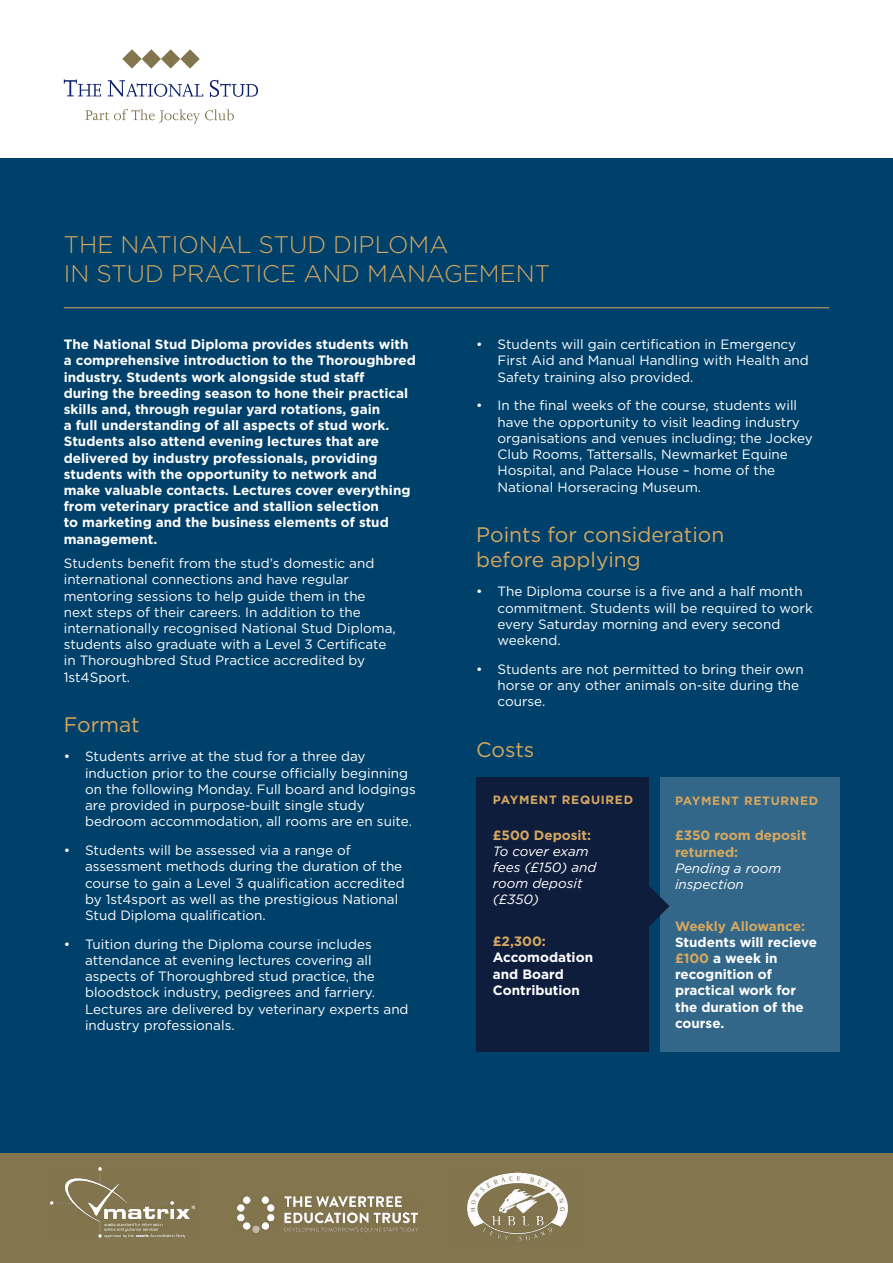
<style>
.page{position:relative;width:893px;height:1263px;background:#fff}
.page>*{position:absolute;margin:0;border:0;box-sizing:border-box;transform-origin:0 0}
.t1{font:300 24px/28.8px "Gotham";color:#d6a85f}
.t2{font:21px/25.2px "Gotham";color:#d6a85f}
.t3{font:13.5px/16.2px "Gotham";color:#fff}
.t4{font:700 13.5px/16.2px "Gotham";color:#fff}
.t5{font:italic 13.5px/16.2px "Gotham";color:#fff}
.t6{font:700 13.5px/16.2px "Gotham";color:#d6a85f}
.t7{font:700 12px "Gotham";letter-spacing:.06em;color:#d6a85f}
.s1{color:#d6a85f}
</style>
<div class="page">
<div style="left:0;top:158px;width:893px;height:995px;background:#00416b"></div>
<div style="left:0;top:1153px;width:893px;height:110px;background:#83754e"></div>
<svg style="left:122px;top:49px;width:78px;height:20px"></svg>
<svg style="left:64px;top:79px;width:37px;height:17px"></svg>
<svg style="left:108px;top:80px;width:95px;height:17px"></svg>
<svg style="left:210px;top:80px;width:48px;height:17px"></svg>
<svg style="left:85px;top:109px;width:149px;height:15px"></svg>
<hr style="left:64px;top:307px;width:765px;height:1px;background:#d6a85f">
<img style="left:50px;top:1168px;width:145px;height:69px">
<img style="left:467px;top:1172px;width:101px;height:69px">
<img style="left:237px;top:1196px;width:181px;height:37px">
<div style="left:476px;top:777px;width:173px;height:274px;background:#0f1d3d"></div>
<div style="left:660px;top:777px;width:180px;height:274px;background:#336789"></div>
<svg style="left:649px;top:886px;width:20px;height:40px"></svg>
<h1 class="t1" style="left:64px;top:230px;width:488px">THE NATIONAL STUD DIPLOMA<br>IN STUD PRACTICE AND MANAGEMENT</h1>
<p class="t4" style="left:64px;top:336px;width:354px">The National Stud Diploma provides students with a comprehensive introduction to the Thoroughbred industry. Students work alongside stud staff<br>during the breeding season to hone their practical skills and, through regular yard rotations, gain<br>a full understanding of all aspects of stud work.<br>Students also attend evening lectures that are delivered by industry professionals, providing students with the opportunity to network and make valuable contacts. Lectures cover everything from veterinary practice and stallion selection<br>to marketing and the business elements of stud management.</p>
<p class="t3" style="left:64px;top:555px;width:334px">Students benefit from the stud’s domestic and international connections and have regular mentoring sessions to help guide them in the next steps of their careers. In addition to the internationally recognised National Stud Diploma, students also graduate with a Level 3 Certificate in Thoroughbred Stud Practice accredited by 1st4Sport.</p>
<h2 class="t2" style="left:64px;top:712px;width:77px">Format</h2>
<p class="t3" style="left:85px;top:748px;width:332px;text-indent:-21px">• Students arrive at the stud for a three day induction prior to the course officially beginning on the following Monday. Full board and lodgings are provided in purpose-built single study bedroom accommodation, all rooms are en suite.</p>
<p class="t3" style="left:85px;top:842px;width:321px;text-indent:-21px">• Students will be assessed via a range of assessment methods during the duration of the course to gain a Level 3 qualification accredited by 1st4sport as well as the prestigious National Stud Diploma qualification.</p>
<p class="t3" style="left:85px;top:936px;width:325px;text-indent:-21px">• Tuition during the Diploma course includes attendance at evening lectures covering all aspects of Thoroughbred stud practice, the bloodstock industry, pedigrees and farriery.<br>Lectures are delivered by veterinary experts and industry professionals.</p>
<p class="t3" style="left:497px;top:336px;width:313px;text-indent:-21px">• Students will gain certification in Emergency<br>First Aid and Manual Handling with Health and<br>Safety training also provided.</p>
<p class="t3" style="left:497px;top:397px;width:317px;text-indent:-21px">• In the final weeks of the course, students will have the opportunity to visit leading industry organisations and venues including; the Jockey Club Rooms, Tattersalls, Newmarket Equine Hospital, and Palace House – home of the National Horseracing Museum.</p>
<h2 class="t2" style="left:476px;top:522px;width:250px">Points for consideration before applying</h2>
<p class="t3" style="left:497px;top:583px;width:317px;text-indent:-21px">• The Diploma course is a five and a half month commitment. Students will be required to work every Saturday morning and every second weekend.</p>
<p class="t3" style="left:497px;top:661px;width:308px;text-indent:-21px">• Students are not permitted to bring their own horse or any other animals on-site during the course.</p>
<h2 class="t2" style="left:476px;top:736px;width:60px">Costs</h2>
<p class="t7" style="left:493px;top:792px;width:142px">PAYMENT REQUIRED</p>
<p class="t6" style="left:493px;top:827px;width:100px">£500 Deposit:</p>
<p class="t5" style="left:493px;top:843px;width:105px">To cover exam fees (£150) and room deposit (£350)</p>
<p class="t6" style="left:493px;top:933px;width:55px">£2,300:</p>
<p class="t4" style="left:493px;top:949px;width:102px">Accomodation and Board<br>Contribution</p>
<p class="t7" style="left:675px;top:793px;width:145px">PAYMENT RETURNED</p>
<p class="t6" style="left:675px;top:827px;width:133px">£350 room deposit returned:</p>
<p class="t5" style="left:675px;top:859px;width:108px">Pending a room inspection</p>
<p class="t6" style="left:675px;top:918px;width:132px">Weekly Allowance:</p>
<p class="t4" style="left:675px;top:934px;width:144px">Students will recieve <span class="s1">£100</span> a week in recognition of practical work for the duration of the course.</p>
</div>
